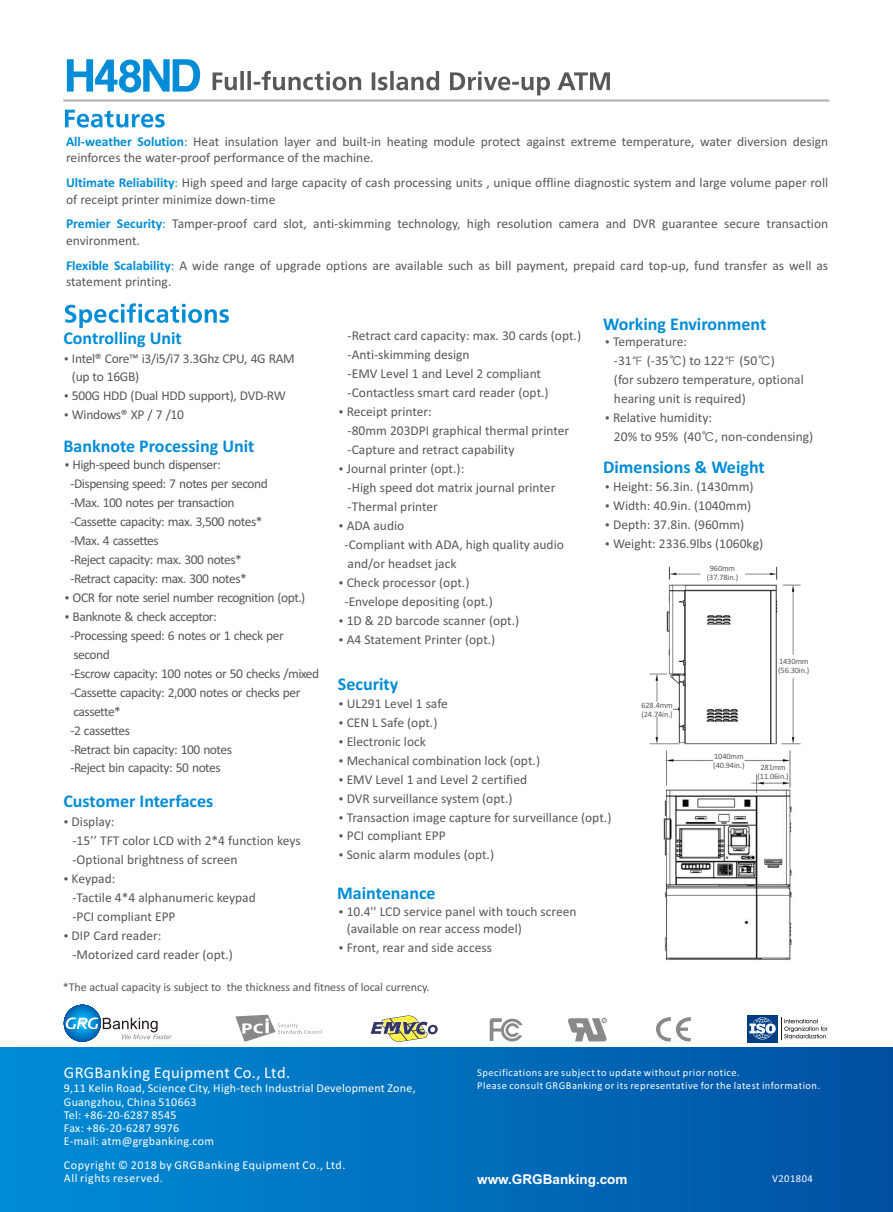
<style>
.page{position:relative;width:893px;height:1212px;background:#fff}
.page>*{position:absolute;margin:0;border:0;box-sizing:border-box;transform-origin:0 0}
.t1{font:700 18px "Calibri";color:#008cd6}
.t2{font:16.5px "Calibri";letter-spacing:.02em;color:#fff}
.t3{font:13.5px/18.9px "Calibri";color:#595857}
.t4{font:13.5px/18.9px "Calibri";letter-spacing:-.035em;color:#595857}
.t5{font:13.5px/18.8px "Calibri";letter-spacing:-.025em;color:#595857}
.t6{font:700 13.5px "Arial";color:#fff}
.t7{font:12px/13.2px "Calibri";letter-spacing:.025em;color:#fff}
.t8{font:12px "Calibri";letter-spacing:-.005em;color:#595857}
.t9{font:12px/13.2px "Calibri";letter-spacing:.045em;color:#fff}
.t10{font:10.5px/12.8px "Calibri";letter-spacing:.045em;color:#fff}
.t11{font:8.25px/9px "Calibri";letter-spacing:-.01em;color:#595857}
.s1{font-weight:700;color:#008cd6}
.s2{color:#008cd6}
.s3{font-family:"ST Xihei";font-size:12px}
.s4{font-family:"ST Xihei"}
</style>
<div class="page">
<img style="left:663px;top:750px;width:129px;height:210px">
<svg style="left:67px;top:59px;width:133px;height:34px"></svg>
<svg style="left:213px;top:71px;width:397px;height:25px"></svg>
<svg style="left:65px;top:110px;width:100px;height:18px"></svg>
<svg style="left:65px;top:303px;width:164px;height:25px"></svg>
<svg style="left:370px;top:1015px;width:68px;height:27px"></svg>
<div style="left:747px;top:1015px;width:31px;height:27px;background:#003d84"></div>
<svg style="left:749px;top:1017px;width:78px;height:23px"></svg>
<svg style="left:235px;top:1015px;width:87px;height:27px"></svg>
<svg style="left:64px;top:1005px;width:108px;height:37px"></svg>
<svg style="left:656px;top:1017px;width:35px;height:25px"></svg>
<svg style="left:490px;top:1018px;width:33px;height:23px"></svg>
<svg style="left:568px;top:1018px;width:39px;height:23px"></svg>
<img style="left:649px;top:566px;width:152px;height:179px">
<hr style="left:63px;top:99px;width:766px;height:3px;background:#b5b5b6">
<div style="left:0;top:1048px;width:893px;height:164px;background:linear-gradient(to right,#008dd6,#0050a2)"></div>
<p class="t3" style="left:66px;top:134px;width:764px;line-height:16.5px"><span class="s1">All-weather Solution</span><span class="s2">:</span> Heat insulation layer and built-in heating module protect against extreme temperature, water diversion design reinforces the water-proof performance of the machine.</p>
<p class="t3" style="left:66px;top:175px;width:764px;line-height:16.5px"><span class="s1">Ultimate Reliability</span><span class="s2">:</span> High speed and large capacity of cash processing units , unique offline diagnostic system and large volume paper roll of receipt printer minimize down-time</p>
<p class="t3" style="left:66px;top:217px;width:764px;line-height:16.5px"><span class="s1">Premier Security</span><span class="s2">:</span> Tamper-proof card slot, anti-skimming technology, high resolution camera and DVR guarantee secure transaction environment.</p>
<p class="t3" style="left:66px;top:258px;width:764px;line-height:16.5px"><span class="s1">Flexible Scalability</span><span class="s2">:</span> A wide range of upgrade options are available such as bill payment, prepaid card top-up, fund transfer as well as statement printing.</p>
<h1 class="t1" style="left:63px;top:330px;width:120px">Controlling Unit</h1>
<p class="t5" style="left:72px;top:350px;width:224px">Intel® Core™ i3/i5/i7 3.3Ghz CPU, 4G RAM (up to 16GB)<br>500G HDD (Dual HDD support), DVD-RW<br>Windows® XP / 7 /10</p>
<p class="t4" style="left:70px;top:456px;width:250px">High-speed bunch dispenser:<br>-Dispensing speed: 7 notes per second<br>-Max. 100 notes per transaction<br>-Cassette capacity: max. 3,500 notes*<br>-Max. 4 cassettes<br>-Reject capacity: max. 300 notes*<br>-Retract capacity: max. 300 notes*<br>OCR for note seriel number recognition (opt.)<br>Banknote &amp; check acceptor:<br>-Processing speed: 6 notes or 1 check per second<br>-Escrow capacity: 100 notes or 50 checks /mixed -Cassette capacity: 2,000 notes or checks per cassette*<br>-2 cassettes<br>-Retract bin capacity: 100 notes<br>-Reject bin capacity: 50 notes</p>
<h1 class="t1" style="left:63px;top:438px;width:192px">Banknote Processing Unit</h1>
<h1 class="t1" style="left:63px;top:794px;width:151px">Customer Interfaces</h1>
<p class="t3" style="left:72px;top:813px;width:231px">Display:<br>-15’’ TFT color LCD with 2*4 function keys -Optional brightness of screen<br>Keypad:<br>-Tactile 4*4 alphanumeric keypad<br>-PCI compliant EPP<br>DIP Card reader:<br>-Motorized card reader (opt.)</p>
<p class="t3" style="left:345px;top:327px;width:238px">-Retract card capacity: max. 30 cards (opt.) -Anti-skimming design<br>-EMV Level 1 and Level 2 compliant -Contactless smart card reader (opt.)<br>Receipt printer:<br>-80mm 203DPI graphical thermal printer -Capture and retract capability<br>Journal printer (opt.):<br>-High speed dot matrix journal printer -Thermal printer<br>ADA audio<br>-Compliant with ADA, high quality audio and/or headset jack<br>Check processor (opt.)<br>-Envelope depositing (opt.)<br>1D &amp; 2D barcode scanner (opt.)<br>A4 Statement Printer (opt.)</p>
<h1 class="t1" style="left:338px;top:676px;width:62px">Security</h1>
<h1 class="t1" style="left:603px;top:316px;width:165px">Working Environment</h1>
<p class="t3" style="left:613px;top:333px;width:202px">Temperature:<br>-31<span class="s3">℉</span> (-35<span class="s4">℃</span>) to 122<span class="s3">℉</span> (50<span class="s4">℃</span>)<br>(for subzero temperature, optional hearing unit is required)<br>Relative humidity:<br>20% to 95% (40<span class="s4">℃</span>, non-condensing)</p>
<h1 class="t1" style="left:603px;top:460px;width:163px">Dimensions &amp; Weight</h1>
<p class="t3" style="left:613px;top:478px;width:152px">Height: 56.3in. (1430mm)<br>Width: 40.9in. (1040mm)<br>Depth: 37.8in. (960mm)<br>Weight: 2336.9lbs (1060kg)</p>
<p class="t11" style="left:707px;top:564px;width:33px;text-align:center">960mm (37.78in.)</p>
<p class="t11" style="left:778px;top:658px;width:33px">1430mm (56.30in.)</p>
<p class="t3" style="left:347px;top:695px;width:266px">UL291 Level 1 safe<br>CEN L Safe (opt.)<br>Electronic lock<br>Mechanical combination lock (opt.)<br>EMV Level 1 and Level 2 certified<br>DVR surveillance system (opt.)<br>Transaction image capture for surveillance (opt.)<br>PCI compliant EPP<br>Sonic alarm modules (opt.)</p>
<h1 class="t1" style="left:337px;top:885px;width:100px">Maintenance</h1>
<p class="t3" style="left:347px;top:905px;width:231px;line-height:16.5px">10.4'' LCD service panel with touch screen (available on rear access model)</p>
<p class="t3" style="left:347px;top:939px;width:147px">Front, rear and side access</p>
<p class="t11" style="left:641px;top:701px;width:33px">628.4mm (24.74in.)</p>
<p class="t11" style="left:713px;top:752px;width:33px">1040mm (40.94in.)</p>
<p class="t11" style="left:757px;top:763px;width:33px;text-align:center">281mm (11.06in.)</p>
<p class="t8" style="left:63px;top:981px;width:368px">*The actual capacity is subject to the thickness and fitness of local currency.</p>
<p class="t2" style="left:64px;top:1066px;width:228px">GRGBanking Equipment Co., Ltd.</p>
<p class="t7" style="left:64px;top:1083px;width:353px">9,11 Kelin Road, Science City, High-tech Industrial Development Zone, Guangzhou, China 510663<br>Tel: +86-20-6287 8545<br>Fax: +86-20-6287 9976<br>E-mail: atm@grgbanking.com</p>
<p class="t9" style="left:64px;top:1159px;width:283px">Copyright © 2018 by GRGBanking Equipment Co., Ltd.<br>All rights reserved.</p>
<p class="t10" style="left:477px;top:1067px;width:344px">Specifications are subject to update without prior notice.<br>Please consult GRGBanking or its representative for the latest information.</p>
<p class="t6" style="left:477px;top:1174px;width:152px">www.GRGBanking.com</p>
<p class="t10" style="left:772px;top:1173px;width:42px">V201804</p>
</div>
